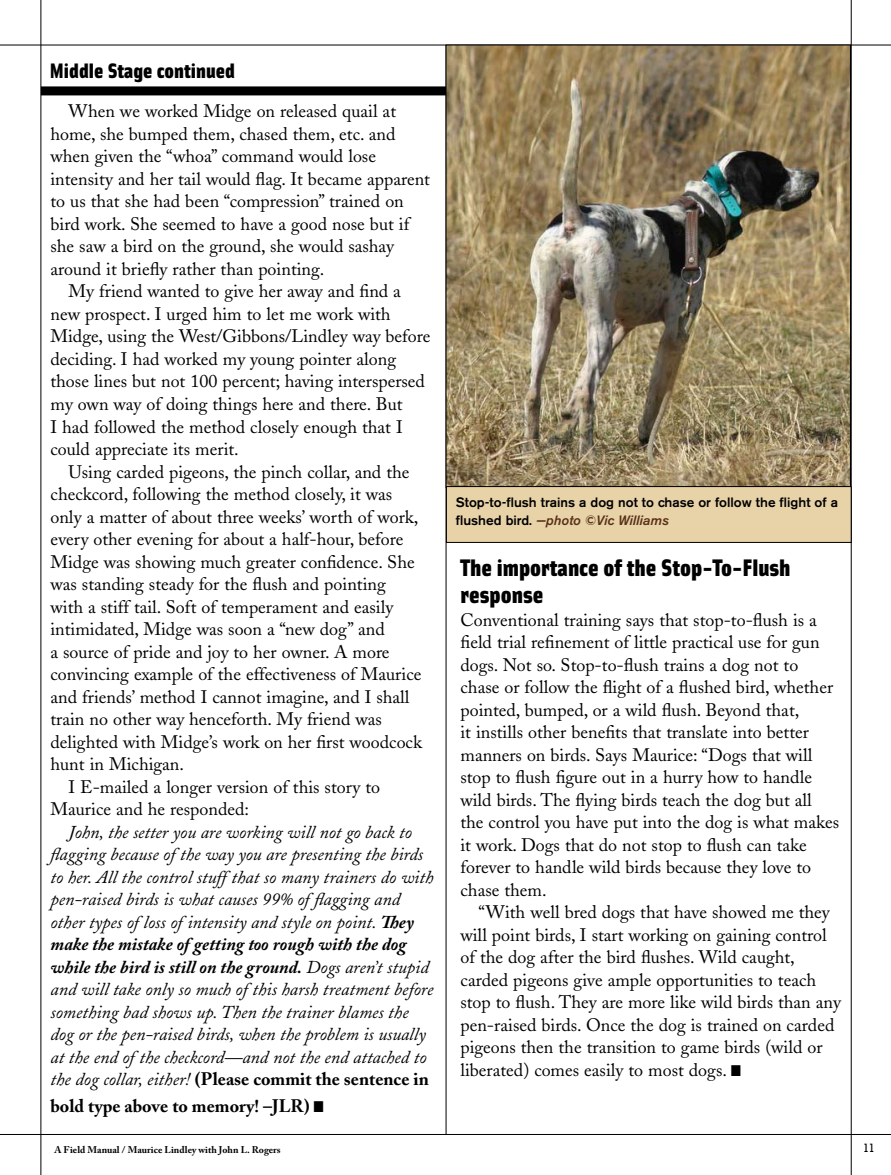
<style>
.page{position:relative;width:891px;height:1175px;background:#fff}
.page>*{position:absolute;margin:0;border:0;box-sizing:border-box;transform-origin:0 0}
.t1{font:900 24px/27px "Solex";color:#000}
.t2{font:900 21px "Solex";color:#000}
.t3{font:18px/22.5px "Adobe Caslon";color:#000}
.t4{font:italic 18px/22.5px "Adobe Caslon";color:#000}
.t5{font:italic 700 18px/22.5px "Adobe Caslon Pro";color:#000}
.t6{font:700 18px "Adobe Caslon";color:#000}
.t7{font:500 13.5px/18px "Akzidenz Grotesk BE";color:#000}
.t8{font:12px "Geometric Slab 712 BT Medium A";color:#000}
.t9{font:700 9.75px "Adobe Caslon Pro";color:#000}
.s1{font-family:"Adobe Caslon Pro";font-weight:700}
.s2{font-family:"Adobe Caslon";font-weight:400}
.s3{font-weight:700;font-style:normal}
.s4{font-style:italic;color:#593118}
</style>
<div class="page">
<div style="left:41px;top:86px;width:411px;height:9px;background:#000"></div>
<hr style="left:0;top:1134px;width:891px;height:1px;background:#000">
<hr style="left:0;top:45px;width:891px;height:1px;background:#000">
<hr style="left:850px;top:0;width:1px;height:1175px;background:#000">
<hr style="left:40px;top:0;width:1px;height:1175px;background:#000">
<hr style="left:446px;top:45px;width:1px;height:1089px;background:#000">
<img style="left:448px;top:47px;width:400px;height:439px">
<div style="left:446px;top:486px;width:405px;height:56px;background:#e8d3a9"></div>
<div style="left:446px;top:486px;width:405px;height:57px;border:1px solid #000"></div>
<p class="t2" style="left:50px;top:56px;width:187px">Middle Stage continued</p>
<p class="t3" style="left:69px;top:100px;width:329px">When we worked Midge on released quail at</p>
<p class="t3" style="left:50px;top:123px;width:346px">home, she bumped them, chased them, etc. and</p>
<p class="t3" style="left:50px;top:145px;width:327px">when given the “whoa” command would lose</p>
<p class="t3" style="left:50px;top:168px;width:381px">intensity and her tail would flag. It became apparent</p>
<p class="t3" style="left:50px;top:190px;width:355px">to us that she had been “compression” trained on</p>
<p class="t3" style="left:50px;top:213px;width:360px">bird work. She seemed to have a good nose but if</p>
<p class="t3" style="left:50px;top:235px;width:345px">she saw a bird on the ground, she would sashay</p>
<p class="t3" style="left:50px;top:258px;width:275px">around it briefly rather than pointing.</p>
<p class="t3" style="left:69px;top:280px;width:334px">My friend wanted to give her away and find a</p>
<p class="t3" style="left:50px;top:303px;width:342px">new prospect. I urged him to let me work with</p>
<p class="t3" style="left:50px;top:325px;width:381px">Midge, using the West/Gibbons/Lindley way before</p>
<p class="t3" style="left:50px;top:348px;width:347px">deciding. I had worked my young pointer along</p>
<p class="t3" style="left:50px;top:370px;width:376px">those lines but not 100 percent; having interspersed</p>
<p class="t3" style="left:50px;top:393px;width:353px">my own way of doing things here and there. But</p>
<p class="t3" style="left:50px;top:415px;width:354px">I had followed the method closely enough that I</p>
<p class="t3" style="left:50px;top:438px;width:190px">could appreciate its merit.</p>
<p class="t3" style="left:69px;top:460px;width:342px">Using carded pigeons, the pinch collar, and the</p>
<p class="t3" style="left:50px;top:483px;width:343px">checkcord, following the method closely, it was</p>
<p class="t3" style="left:50px;top:505px;width:369px">only a matter of about three weeks’ worth of work,</p>
<p class="t3" style="left:50px;top:528px;width:354px">every other evening for about a half-hour, before</p>
<p class="t3" style="left:50px;top:550px;width:366px">Midge was showing much greater confidence. She</p>
<p class="t3" style="left:50px;top:573px;width:337px">was standing steady for the flush and pointing</p>
<p class="t3" style="left:50px;top:595px;width:344px">with a stiff tail. Soft of temperament and easily</p>
<p class="t3" style="left:50px;top:618px;width:336px">intimidated, Midge was soon a “new dog” and</p>
<p class="t3" style="left:50px;top:640px;width:340px">a source of pride and joy to her owner. A more</p>
<p class="t3" style="left:50px;top:663px;width:372px">convincing example of the effectiveness of Maurice</p>
<p class="t3" style="left:50px;top:685px;width:360px">and friends’ method I cannot imagine, and I shall</p>
<p class="t3" style="left:50px;top:708px;width:333px">train no other way henceforth. My friend was</p>
<p class="t3" style="left:50px;top:730px;width:373px">delighted with Midge’s work on her first woodcock</p>
<p class="t3" style="left:50px;top:753px;width:135px">hunt in Michigan.</p>
<p class="t3" style="left:69px;top:775px;width:313px">I E-mailed a longer version of this story to</p>
<p class="t3" style="left:50px;top:798px;width:200px">Maurice and he responded:</p>
<p class="t4" style="left:50px;top:821px;width:384px;text-indent:18px">John, the setter you are working will not go back to flagging because of the way you are presenting the birds to her. All the control stuff that so many trainers do with pen-raised birds is what causes 99% of flagging and other types of loss of intensity and style on point. <span class="s1">They</span></p>
<p class="t5" style="left:50px;top:932px;width:380px">make the mistake of getting too rough with the dog while the bird is still on the ground. <span class="s2">Dogs aren’t stupid</span></p>
<p class="t4" style="left:50px;top:978px;width:384px">and will take only so much of this harsh treatment before something bad shows up. Then the trainer blames the dog or the pen-raised birds, when the problem is usually at the end of the checkcord—and not the end attached to the dog collar, either! <span class="s3">(Please commit the sentence in</span></p>
<p class="t6" style="left:50px;top:1095px;width:261px">bold type above to memory! –JLR)</p>
<p class="t7" style="left:456px;top:493px;width:384px">Stop-to-flush trains a dog not to chase or follow the flight of a flushed bird. <span class="s4">—photo ©Vic Williams</span></p>
<h1 class="t1" style="left:460px;top:552px;width:332px">The importance of the Stop-To-Flush response</h1>
<p class="t3" style="left:460px;top:608px;width:380px">Conventional training says that stop-to-flush is a field trial refinement of little practical use for gun dogs. Not so. Stop-to-flush trains a dog not to chase or follow the flight of a flushed bird, whether pointed, bumped, or a wild flush. Beyond that,<br>it instills other benefits that translate into better manners on birds. Says Maurice: “Dogs that will stop to flush figure out in a hurry how to handle wild birds. The flying birds teach the dog but all the control you have put into the dog is what makes it work. Dogs that do not stop to flush can take forever to handle wild birds because they love to chase them.</p>
<p class="t3" style="left:460px;top:901px;width:382px;text-indent:18px">“With well bred dogs that have showed me they will point birds, I start working on gaining control of the dog after the bird flushes. Wild caught, carded pigeons give ample opportunities to teach stop to flush. They are more like wild birds than any pen-raised birds. Once the dog is trained on carded pigeons then the transition to game birds (wild or liberated) comes easily to most dogs.</p>
<p class="t9" style="left:54px;top:1144px;width:228px">A Field Manual / Maurice Lindley with John L. Rogers</p>
<p class="t8" style="left:863px;top:1140px;width:13px">11</p>
</div>
